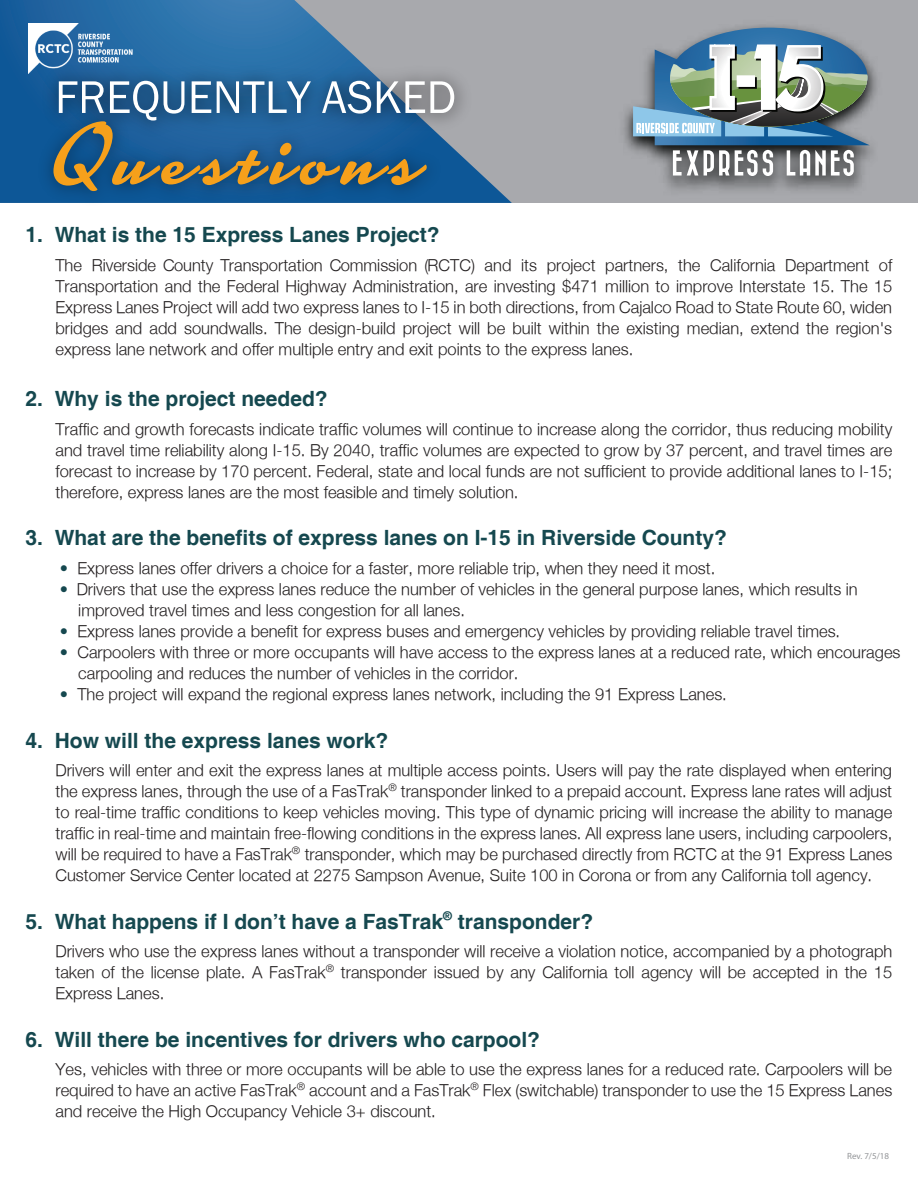
<style>
.page{position:relative;width:918px;height:1188px;background:#fff}
.page>*{position:absolute;margin:0;border:0;box-sizing:border-box;transform-origin:0 0}
.t1{font:700 21px "Helvetica";color:#15484f}
.t2{font:300 16.5px/21px "Helvetica Neue";color:#231f20;text-align:justify}
.t3{font:9px "Myriad Pro";color:#939598}
.s1{color:#15484f}
</style>
<div class="page">
<div style="left:0;top:0;width:918px;height:203px;background:#a8a9ad"></div>
<svg style="left:0;top:0;width:512px;height:203px"></svg>
<img style="left:623px;top:25px;width:254px;height:166px">
<svg style="left:633px;top:28px;width:237px;height:148px"></svg>
<div style="left:737px;top:75px;width:18px;height:12px;border:2px solid #fff"></div>
<img style="left:37px;top:59px;width:441px;height:86px">
<img style="left:32px;top:100px;width:419px;height:103px">
<svg style="left:53px;top:81px;width:401px;height:110px;background:#4b718c"></svg>
<img style="left:28px;top:24px;width:105px;height:50px">
<p class="t1" style="left:25px;top:222px;width:416px">1. What is the 15 Express Lanes Project?</p>
<p class="t2" style="left:55px;top:254px;width:838px">The Riverside County Transportation Commission (RCTC) and its project partners, the California Department of Transportation and the Federal Highway Administration, are investing $471 million to improve Interstate 15. The 15<br>Express Lanes Project will add two express lanes to I-15 in both directions, from Cajalco Road to State Route 60, widen bridges and add soundwalls. The design-build project will be built within the existing median, extend the region's express lane network and offer multiple entry and exit points to the express lanes.</p>
<p class="t1" style="left:25px;top:386px;width:304px">2. Why is the project needed?</p>
<p class="t2" style="left:55px;top:418px;width:838px">Traffic and growth forecasts indicate traffic volumes will continue to increase along the corridor, thus reducing mobility and travel time reliability along I-15. By 2040, traffic volumes are expected to grow by 37 percent, and travel times are forecast to increase by 170 percent. Federal, state and local funds are not sufficient to provide additional lanes to I-15; therefore, express lanes are the most feasible and timely solution.</p>
<p class="t1" style="left:25px;top:525px;width:703px">3. What are the benefits of express lanes on I-15 in Riverside County?</p>
<p class="t2" style="left:60px;top:557px;width:657px"><span class="s1">•</span> Express lanes offer drivers a choice for a faster, more reliable trip, when they need it most.</p>
<p class="t2" style="left:78px;top:578px;width:781px;text-indent:-18px"><span class="s1">•</span> Drivers that use the express lanes reduce the number of vehicles in the general purpose lanes, which results in improved travel times and less congestion for all lanes.</p>
<p class="t2" style="left:60px;top:620px;width:782px"><span class="s1">•</span> Express lanes provide a benefit for express buses and emergency vehicles by providing reliable travel times.</p>
<p class="t2" style="left:78px;top:641px;width:824px;text-indent:-18px"><span class="s1">•</span> Carpoolers with three or more occupants will have access to the express lanes at a reduced rate, which encourages carpooling and reduces the number of vehicles in the corridor.</p>
<p class="t2" style="left:60px;top:683px;width:668px"><span class="s1">•</span> The project will expand the regional express lanes network, including the 91 Express Lanes.</p>
<p class="t1" style="left:25px;top:727px;width:364px">4. How will the express lanes work?</p>
<p class="t2" style="left:55px;top:759px;width:838px">Drivers will enter and exit the express lanes at multiple access points. Users will pay the rate displayed when entering the express lanes, through the use of a FasTrak<sup>®</sup> transponder linked to a prepaid account. Express lane rates will adjust to real-time traffic conditions to keep vehicles moving. This type of dynamic pricing will increase the ability to manage traffic in real-time and maintain free-flowing conditions in the express lanes. All express lane users, including carpoolers, will be required to have a FasTrak<sup>®</sup> transponder, which may be purchased directly from RCTC at the 91 Express Lanes Customer Service Center located at 2275 Sampson Avenue, Suite 100 in Corona or from any California toll agency.</p>
<p class="t1" style="left:25px;top:909px;width:569px">5. What happens if I don’t have a FasTrak<sup>®</sup> transponder?</p>
<p class="t2" style="left:55px;top:941px;width:838px">Drivers who use the express lanes without a transponder will receive a violation notice, accompanied by a photograph taken of the license plate. A FasTrak<sup>®</sup> transponder issued by any California toll agency will be accepted in the 15<br>Express Lanes.</p>
<p class="t1" style="left:25px;top:1027px;width:516px">6. Will there be incentives for drivers who carpool?</p>
<p class="t2" style="left:55px;top:1059px;width:838px">Yes, vehicles with three or more occupants will be able to use the express lanes for a reduced rate. Carpoolers will be required to have an active FasTrak<sup>®</sup> account and a FasTrak<sup>®</sup> Flex (switchable) transponder to use the 15 Express Lanes and receive the High Occupancy Vehicle 3+ discount.</p>
<p class="t3" style="left:847px;top:1151px;width:43px">Rev. 7/5/18</p>
</div>
